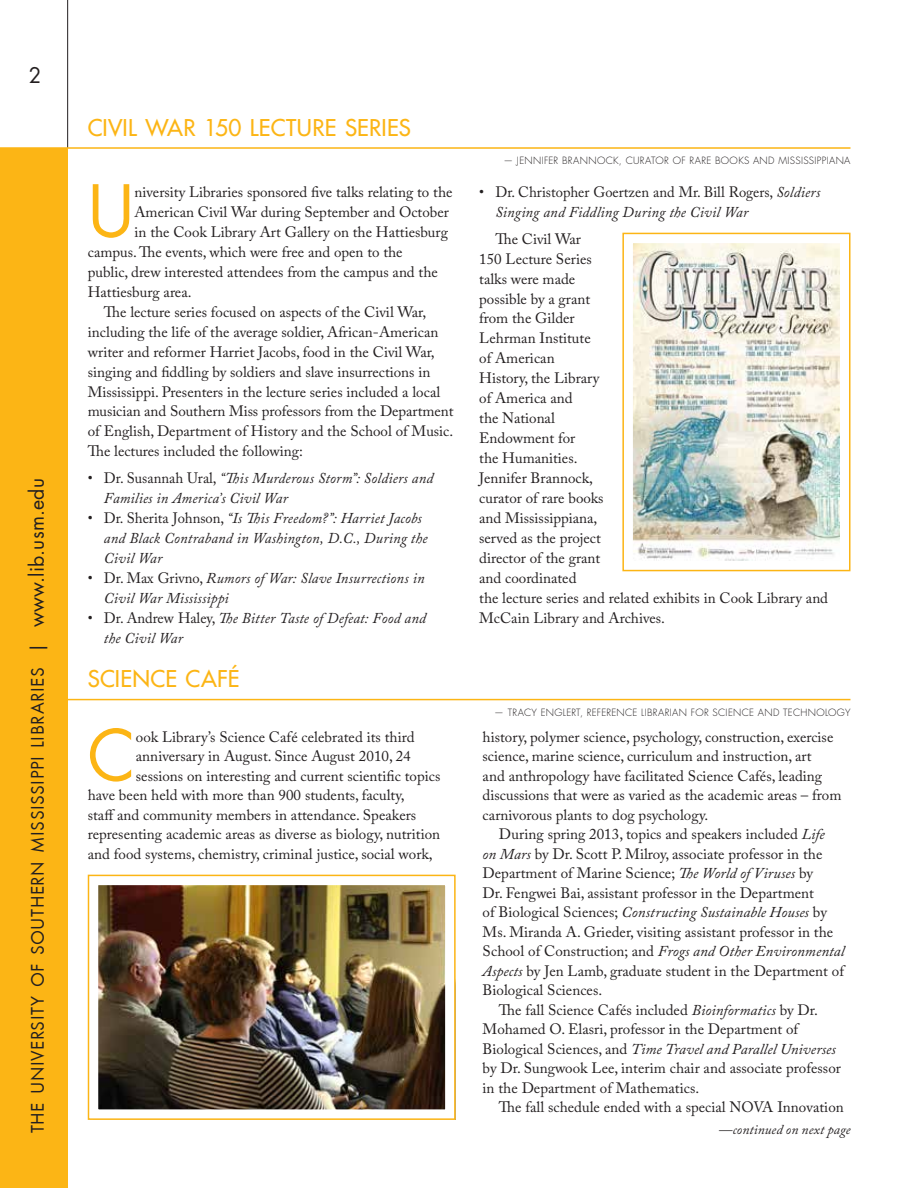
<style>
.page{position:relative;width:918px;height:1188px;background:#fff}
.page>*{position:absolute;margin:0;border:0;box-sizing:border-box;transform-origin:0 0}
.t1{font:69.9px "Futura Std";color:#fcb515}
.t2{font:68.7px "Futura Std";color:#fcb515}
.t3{font:500 22.5px "Futura Std";letter-spacing:.01em;color:#fcb515}
.t4{font:21px "Futura Std";color:#231f20}
.t5{font:18.9px "Futura SCT";letter-spacing:.025em;color:#231f20}
.t6{font:15px/20px "Adobe Caslon Pro";color:#231f20}
.t7{font:italic 15px/20px "Adobe Caslon Pro";letter-spacing:.01em;color:#231f20}
.t8{font:italic 13.5px "Adobe Caslon Pro";letter-spacing:.01em;color:#231f20}
.t9{font:300 9.75px "Futura Std";letter-spacing:.035em;color:#231f20}
.s1{font-size:21px}
.s2{font-family:"Futura Std";font-size:19.5px}
.s3{font-style:normal}
.s4{font-style:italic}
</style>
<div class="page">
<hr style="left:67px;top:0;width:1px;height:148px;background:#231f20">
<img style="left:99px;top:886px;width:346px;height:223px">
<div style="left:88px;top:875px;width:368px;height:245px;border:10px solid #fff"></div>
<div style="left:0;top:148px;width:68px;height:1040px;background:#fcb515"></div>
<hr style="left:0;top:147px;width:850px;height:2px;background:#fcb515">
<hr style="left:59px;top:699px;width:791px;height:1px;background:#fcb515">
<div style="left:88px;top:875px;width:368px;height:245px;border:2px solid #fcb515"></div>
<img style="left:633px;top:244px;width:206px;height:316px">
<div style="left:622px;top:233px;width:228px;height:338px;border:2px solid #fcb515"></div>
<h3 class="t4" style="left:29px;top:62px;width:14px">2</h3>
<p class="t5" style="left:27px;top:1133px;width:657px;rotate:-90deg">the university of southern mississippi libraries <span class="s1">|</span> <span class="s2">www.lib.usm.edu</span></p>
<h3 class="t3" style="left:88px;top:113px;width:325px">CIVIL WAR 150 LECTURE SERIES</h3>
<h1 class="t1" style="left:88px;top:167px;width:48px">U</h1>
<p class="t6" style="left:135px;top:182px;width:319px">niversity Libraries sponsored five talks relating to the</p>
<p class="t6" style="left:135px;top:202px;width:316px">American Civil War during September and October</p>
<p class="t6" style="left:135px;top:222px;width:315px">in the Cook Library Art Gallery on the Hattiesburg</p>
<p class="t6" style="left:88px;top:242px;width:316px">campus. The events, which were free and open to the</p>
<p class="t6" style="left:88px;top:262px;width:352px">public, drew interested attendees from the campus and the</p>
<p class="t6" style="left:88px;top:282px;width:105px">Hattiesburg area.</p>
<p class="t6" style="left:104px;top:302px;width:324px">The lecture series focused on aspects of the Civil War,</p>
<p class="t6" style="left:88px;top:322px;width:352px">including the life of the average soldier, African-American</p>
<p class="t6" style="left:88px;top:341px;width:349px">writer and reformer Harriet Jacobs, food in the Civil War,</p>
<p class="t6" style="left:88px;top:361px;width:344px">singing and fiddling by soldiers and slave insurrections in</p>
<p class="t6" style="left:88px;top:381px;width:354px">Mississippi. Presenters in the lecture series included a local</p>
<p class="t6" style="left:88px;top:401px;width:367px">musician and Southern Miss professors from the Department</p>
<p class="t6" style="left:88px;top:421px;width:367px">of English, Department of History and the School of Music.</p>
<p class="t6" style="left:88px;top:441px;width:217px">The lectures included the following:</p>
<p class="t7" style="left:104px;top:468px;width:331px;text-indent:-16px"><span class="s3">• Dr. Susannah Ural,</span> “This Murderous Storm”: Soldiers and<br>Families in America’s Civil War</p>
<p class="t7" style="left:104px;top:508px;width:325px;text-indent:-16px"><span class="s3">• Dr. Sherita Johnson,</span> “Is This Freedom?”: Harriet Jacobs and Black Contraband in Washington, D.C., During the<br>Civil War</p>
<p class="t7" style="left:104px;top:568px;width:322px;text-indent:-16px"><span class="s3">• Dr. Max Grivno,</span> Rumors of War: Slave Insurrections in<br>Civil War Mississippi</p>
<p class="t7" style="left:104px;top:608px;width:324px;text-indent:-16px"><span class="s3">• Dr. Andrew Haley,</span> The Bitter Taste of Defeat: Food and the Civil War</p>
<h3 class="t3" style="left:88px;top:665px;width:153px">SCIENCE CAFÉ</h3>
<h2 class="t2" style="left:88px;top:712px;width:49px">C</h2>
<p class="t6" style="left:136px;top:727px;width:280px">ook Library’s Science Café celebrated its third</p>
<p class="t6" style="left:136px;top:746px;width:276px">anniversary in August. Since August 2010, 24</p>
<p class="t6" style="left:136px;top:766px;width:306px">sessions on interesting and current scientific topics</p>
<p class="t6" style="left:88px;top:785px;width:319px">have been held with more than 900 students, faculty,</p>
<p class="t6" style="left:88px;top:805px;width:330px">staff and community members in attendance. Speakers</p>
<p class="t6" style="left:88px;top:824px;width:354px">representing academic areas as diverse as biology, nutrition</p>
<p class="t6" style="left:88px;top:844px;width:346px">and food systems, chemistry, criminal justice, social work,</p>
<p class="t9" style="left:503px;top:155px;width:349px">— JENNIFER BRANNOCK, CURATOR OF RARE BOOKS AND MISSISSIPPIANA</p>
<p class="t7" style="left:495px;top:182px;width:326px;text-indent:-16px"><span class="s3">• Dr. Christopher Goertzen and Mr. Bill Rogers,</span> Soldiers<br>Singing and Fiddling During the Civil War</p>
<p class="t6" style="left:479px;top:229px;width:350px;text-indent:16px">The Civil War<br>150 Lecture Series<br>talks were made<br>possible by a grant<br>from the Gilder<br>Lehrman Institute<br>of American<br>History, the Library<br>of America and<br>the National<br>Endowment for<br>the Humanities.<br>Jennifer Brannock,<br>curator of rare books<br>and Mississippiana,<br>served as the project<br>director of the grant<br>and coordinated<br>the lecture series and related exhibits in Cook Library and<br>McCain Library and Archives.</p>
<p class="t9" style="left:494px;top:706px;width:358px">— TRACY ENGLERT, REFERENCE LIBRARIAN FOR SCIENCE AND TECHNOLOGY</p>
<p class="t6" style="left:483px;top:727px;width:360px;line-height:19.5px">history, polymer science, psychology, construction, exercise science, marine science, curriculum and instruction, art<br>and anthropology have facilitated Science Cafés, leading discussions that were as varied as the academic areas – from carnivorous plants to dog psychology.</p>
<p class="t6" style="left:499px;top:824px;width:327px">During spring 2013, topics and speakers included <span class="s4">Life</span></p>
<p class="t6" style="left:483px;top:844px;width:341px"><span class="s4">on Mars</span> by Dr. Scott P. Milroy, associate professor in the</p>
<p class="t6" style="left:483px;top:863px;width:332px">Department of Marine Science; <span class="s4">The World of Viruses</span> by</p>
<p class="t6" style="left:483px;top:883px;width:333px">Dr. Fengwei Bai, assistant professor in the Department</p>
<p class="t7" style="left:483px;top:902px;width:346px"><span class="s3">of Biological Sciences;</span> Constructing Sustainable Houses <span class="s3">by</span></p>
<p class="t6" style="left:483px;top:922px;width:352px">Ms. Miranda A. Grieder, visiting assistant professor in the</p>
<p class="t7" style="left:483px;top:941px;width:363px"><span class="s3">School of Construction; and</span> Frogs and Other Environmental</p>
<p class="t6" style="left:483px;top:961px;width:363px"><span class="s4">Aspects</span> by Jen Lamb, graduate student in the Department of</p>
<p class="t6" style="left:483px;top:980px;width:121px">Biological Sciences.</p>
<p class="t6" style="left:499px;top:1000px;width:321px">The fall Science Cafés included <span class="s4">Bioinformatics</span> by Dr.</p>
<p class="t6" style="left:483px;top:1019px;width:317px">Mohamed O. Elasri, professor in the Department of</p>
<p class="t7" style="left:483px;top:1039px;width:355px"><span class="s3">Biological Sciences, and</span> Time Travel and Parallel Universes</p>
<p class="t6" style="left:483px;top:1058px;width:360px">by Dr. Sungwook Lee, interim chair and associate professor</p>
<p class="t6" style="left:483px;top:1078px;width:218px">in the Department of Mathematics.</p>
<p class="t6" style="left:499px;top:1097px;width:346px">The fall schedule ended with a special NOVA Innovation</p>
<p class="t8" style="left:719px;top:1122px;width:133px">—continued on next page</p>
</div>
